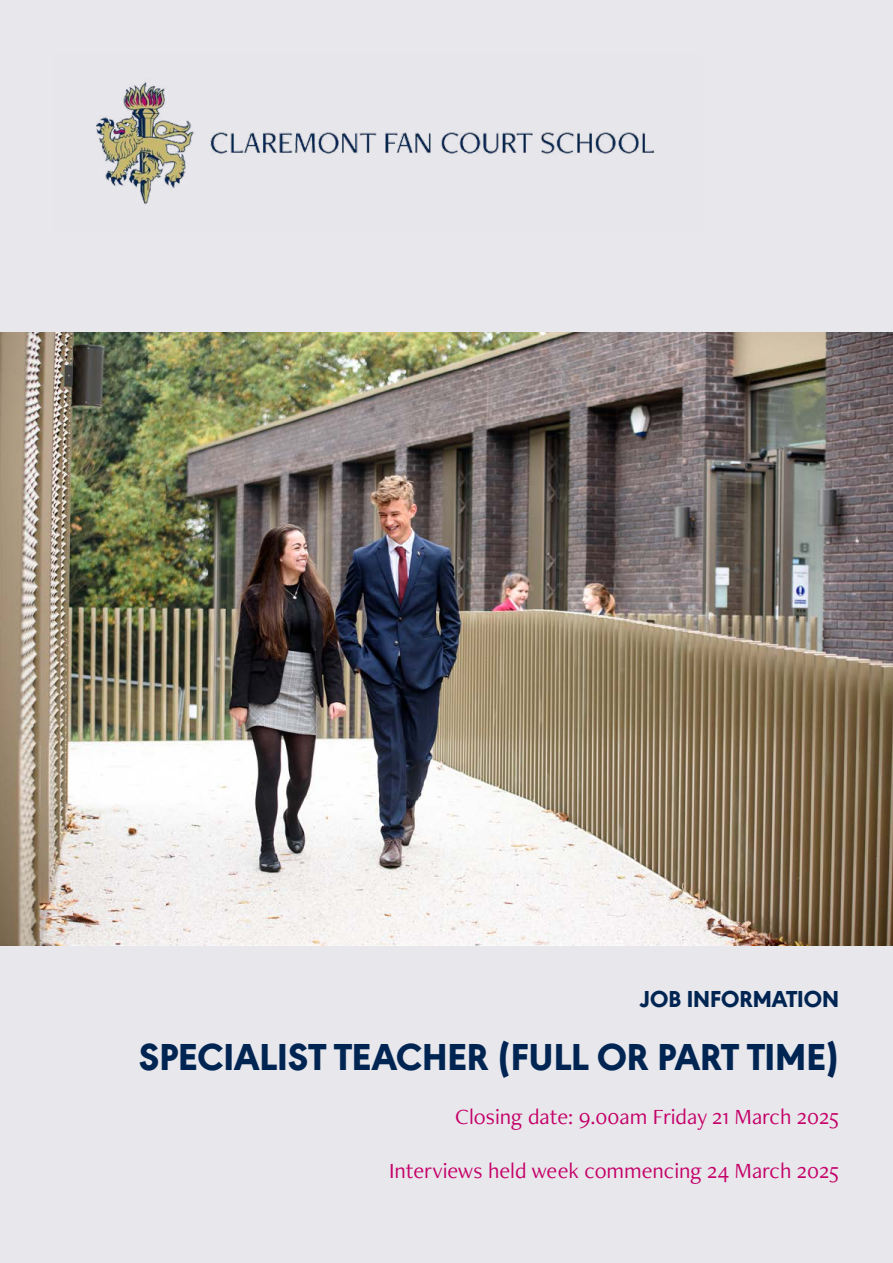
<style>
.page{position:relative;width:893px;height:1263px;background:#e7e7ec}
.page>*{position:absolute;margin:0;border:0;box-sizing:border-box;transform-origin:0 0}
.t1{font:800 39px "URW Geometric";color:#012553}
.t2{font:800 24px "URW Geometric";color:#012553}
.t3{font:22.5px "Freight Neo Pro";color:#c50068}
</style>
<div class="page">
<img style="left:0;top:333px;width:893px;height:613px">
<img style="left:54px;top:54px;width:649px;height:179px">
<p class="t2" style="left:640px;top:981px;width:201px">JOB INFORMATION</p>
<h1 class="t1" style="left:139px;top:1028px;width:702px">SPECIALIST TEACHER (FULL OR PART TIME)</h1>
<p class="t3" style="left:455px;top:1101px;width:385px">Closing date: 9.00am Friday 21 March 2025</p>
<p class="t3" style="left:389px;top:1155px;width:451px">Interviews held week commencing 24 March 2025</p>
</div>
